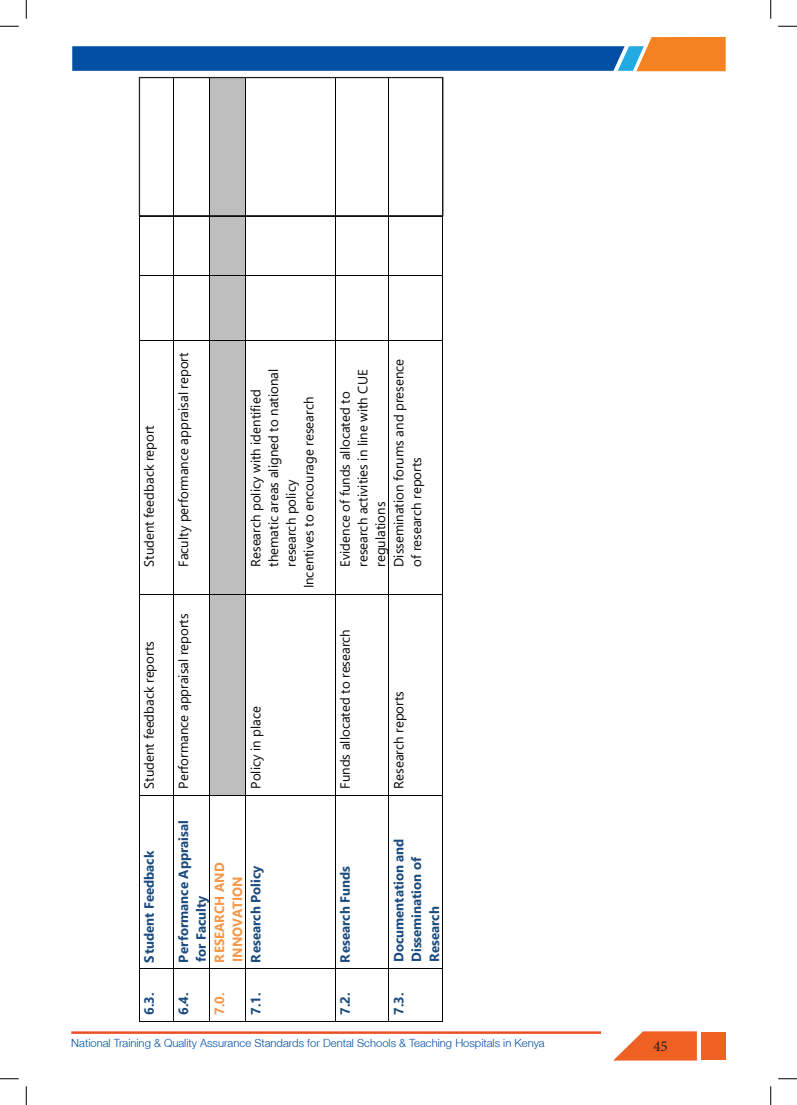
<style>
.page{position:relative;width:797px;height:1105px;background:#fff}
.page>*{position:absolute;margin:0;border:0;box-sizing:border-box;transform-origin:0 0}
.t1{font:15px "Minion Pro";color:#231f20}
.t2{font:13.38px/17.8px "Segoe UI";color:#040503}
.t3{font:700 13.38px/17.8px "Segoe UI";color:#19497d}
.t4{font:700 13.38px/17.8px "Segoe UI";color:#f79647}
.t5{font:300 11.25px "Helvetica Neue LT";color:#004fa3}
</style>
<div class="page">
<hr style="left:71px;top:1031px;width:530px;height:3px;background:#e95024">
<svg style="left:614px;top:1031px;width:83px;height:29px"></svg>
<div style="left:701px;top:1032px;width:24px;height:27px;background:#ee6122"></div>
<svg style="left:72px;top:37px;width:653px;height:34px"></svg>
<hr style="left:139px;top:969px;width:1px;height:52px;background:#040503">
<hr style="left:139px;top:795px;width:1px;height:173px;background:#040503">
<hr style="left:139px;top:595px;width:1px;height:200px;background:#040503">
<hr style="left:139px;top:341px;width:1px;height:254px;background:#040503">
<hr style="left:139px;top:276px;width:1px;height:64px;background:#040503">
<hr style="left:139px;top:216px;width:1px;height:59px;background:#040503">
<hr style="left:139px;top:1021px;width:34px;height:1px;background:#040503">
<hr style="left:139px;top:968px;width:34px;height:1px;background:#040503">
<hr style="left:139px;top:795px;width:34px;height:1px;background:#040503">
<hr style="left:139px;top:595px;width:34px;height:1px;background:#040503">
<hr style="left:139px;top:340px;width:34px;height:1px;background:#040503">
<hr style="left:139px;top:275px;width:34px;height:1px;background:#040503">
<hr style="left:139px;top:216px;width:34px;height:1px;background:#040503">
<hr style="left:173px;top:969px;width:1px;height:52px;background:#040503">
<hr style="left:173px;top:795px;width:1px;height:173px;background:#040503">
<hr style="left:173px;top:595px;width:1px;height:200px;background:#040503">
<hr style="left:173px;top:341px;width:1px;height:254px;background:#040503">
<hr style="left:173px;top:276px;width:1px;height:64px;background:#040503">
<hr style="left:173px;top:216px;width:1px;height:59px;background:#040503">
<hr style="left:173px;top:77px;width:1px;height:139px;background:#040503">
<hr style="left:174px;top:1021px;width:35px;height:1px;background:#040503">
<hr style="left:174px;top:968px;width:35px;height:1px;background:#040503">
<hr style="left:174px;top:795px;width:35px;height:1px;background:#040503">
<hr style="left:174px;top:595px;width:35px;height:1px;background:#040503">
<hr style="left:174px;top:340px;width:35px;height:1px;background:#040503">
<hr style="left:174px;top:275px;width:35px;height:1px;background:#040503">
<hr style="left:174px;top:216px;width:35px;height:1px;background:#040503">
<div style="left:210px;top:595px;width:35px;height:200px;background:#bfbebe"></div>
<div style="left:210px;top:341px;width:35px;height:254px;background:#bfbebe"></div>
<div style="left:210px;top:276px;width:35px;height:64px;background:#bfbebe"></div>
<div style="left:210px;top:216px;width:35px;height:59px;background:#bfbebe"></div>
<div style="left:210px;top:77px;width:35px;height:139px;background:#bfbebe"></div>
<hr style="left:209px;top:969px;width:1px;height:52px;background:#040503">
<hr style="left:209px;top:795px;width:1px;height:173px;background:#040503">
<hr style="left:209px;top:595px;width:1px;height:200px;background:#040503">
<hr style="left:209px;top:341px;width:1px;height:254px;background:#040503">
<hr style="left:209px;top:276px;width:1px;height:64px;background:#040503">
<hr style="left:209px;top:216px;width:1px;height:59px;background:#040503">
<hr style="left:209px;top:77px;width:1px;height:139px;background:#040503">
<hr style="left:210px;top:1021px;width:35px;height:1px;background:#040503">
<hr style="left:210px;top:968px;width:35px;height:1px;background:#040503">
<hr style="left:210px;top:795px;width:35px;height:1px;background:#040503">
<hr style="left:210px;top:595px;width:35px;height:1px;background:#040503">
<hr style="left:210px;top:340px;width:35px;height:1px;background:#040503">
<hr style="left:210px;top:275px;width:35px;height:1px;background:#040503">
<hr style="left:210px;top:216px;width:35px;height:1px;background:#040503">
<hr style="left:245px;top:969px;width:1px;height:52px;background:#040503">
<hr style="left:245px;top:795px;width:1px;height:173px;background:#040503">
<hr style="left:245px;top:595px;width:1px;height:200px;background:#040503">
<hr style="left:245px;top:341px;width:1px;height:254px;background:#040503">
<hr style="left:245px;top:276px;width:1px;height:64px;background:#040503">
<hr style="left:245px;top:216px;width:1px;height:59px;background:#040503">
<hr style="left:245px;top:77px;width:1px;height:139px;background:#040503">
<hr style="left:246px;top:1021px;width:89px;height:1px;background:#040503">
<hr style="left:246px;top:968px;width:89px;height:1px;background:#040503">
<hr style="left:246px;top:795px;width:89px;height:1px;background:#040503">
<hr style="left:246px;top:595px;width:89px;height:1px;background:#040503">
<hr style="left:246px;top:340px;width:89px;height:1px;background:#040503">
<hr style="left:246px;top:275px;width:89px;height:1px;background:#040503">
<hr style="left:246px;top:216px;width:89px;height:1px;background:#040503">
<hr style="left:335px;top:969px;width:1px;height:52px;background:#040503">
<hr style="left:335px;top:795px;width:1px;height:173px;background:#040503">
<hr style="left:335px;top:595px;width:1px;height:200px;background:#040503">
<hr style="left:335px;top:341px;width:1px;height:254px;background:#040503">
<hr style="left:335px;top:276px;width:1px;height:64px;background:#040503">
<hr style="left:335px;top:216px;width:1px;height:59px;background:#040503">
<hr style="left:335px;top:77px;width:1px;height:139px;background:#040503">
<hr style="left:335px;top:1021px;width:53px;height:1px;background:#040503">
<hr style="left:335px;top:968px;width:53px;height:1px;background:#040503">
<hr style="left:335px;top:795px;width:53px;height:1px;background:#040503">
<hr style="left:335px;top:595px;width:53px;height:1px;background:#040503">
<hr style="left:335px;top:340px;width:53px;height:1px;background:#040503">
<hr style="left:335px;top:275px;width:53px;height:1px;background:#040503">
<hr style="left:335px;top:216px;width:53px;height:1px;background:#040503">
<hr style="left:388px;top:969px;width:1px;height:52px;background:#040503">
<hr style="left:388px;top:795px;width:1px;height:173px;background:#040503">
<hr style="left:388px;top:595px;width:1px;height:200px;background:#040503">
<hr style="left:388px;top:341px;width:1px;height:254px;background:#040503">
<hr style="left:388px;top:276px;width:1px;height:64px;background:#040503">
<hr style="left:388px;top:216px;width:1px;height:59px;background:#040503">
<hr style="left:388px;top:77px;width:1px;height:139px;background:#040503">
<hr style="left:389px;top:1021px;width:53px;height:1px;background:#040503">
<hr style="left:442px;top:969px;width:1px;height:52px;background:#040503">
<hr style="left:389px;top:968px;width:53px;height:1px;background:#040503">
<hr style="left:442px;top:795px;width:1px;height:173px;background:#040503">
<hr style="left:389px;top:795px;width:53px;height:1px;background:#040503">
<hr style="left:442px;top:595px;width:1px;height:200px;background:#040503">
<hr style="left:389px;top:595px;width:53px;height:1px;background:#040503">
<hr style="left:442px;top:341px;width:1px;height:254px;background:#040503">
<hr style="left:389px;top:340px;width:53px;height:1px;background:#040503">
<hr style="left:442px;top:276px;width:1px;height:64px;background:#040503">
<hr style="left:389px;top:275px;width:53px;height:1px;background:#040503">
<hr style="left:442px;top:216px;width:1px;height:59px;background:#040503">
<hr style="left:389px;top:216px;width:53px;height:1px;background:#040503">
<div style="left:139px;top:77px;width:304px;height:139px;border:1px solid #231f20"></div>
<svg style="left:0;top:25px;width:19px;height:2px"></svg>
<svg style="left:778px;top:25px;width:19px;height:2px"></svg>
<svg style="left:0;top:1078px;width:19px;height:1px"></svg>
<svg style="left:778px;top:1078px;width:19px;height:1px"></svg>
<svg style="left:25px;top:0;width:2px;height:19px"></svg>
<svg style="left:25px;top:1086px;width:2px;height:19px"></svg>
<svg style="left:770px;top:0;width:1px;height:19px"></svg>
<svg style="left:770px;top:1086px;width:1px;height:19px"></svg>
<p class="t2" style="left:140px;top:588px;width:165px;rotate:-90deg">∞ Student feedback report</p>
<p class="t2" style="left:140px;top:789px;width:149px;rotate:-90deg">Student feedback reports</p>
<p class="t3" style="left:140px;top:963px;width:113px;rotate:-90deg">Student Feedback</p>
<p class="t3" style="left:140px;top:1015px;width:24px;rotate:-90deg">6.3.</p>
<p class="t2" style="left:174px;top:588px;width:237px;rotate:-90deg">∞ Faculty performance appraisal report</p>
<p class="t2" style="left:174px;top:789px;width:177px;rotate:-90deg">Performance appraisal reports</p>
<p class="t2" style="left:264px;top:567px;width:199px;rotate:-90deg">thematic areas aligned to national</p>
<p class="t2" style="left:246px;top:588px;width:200px;rotate:-90deg">∞ Research policy with identified</p>
<p class="t2" style="left:300px;top:588px;width:193px;rotate:-90deg">Incentives to encourage research</p>
<p class="t2" style="left:282px;top:567px;width:88px;rotate:-90deg">research policy</p>
<p class="t2" style="left:246px;top:789px;width:84px;rotate:-90deg">Policy in place</p>
<p class="t3" style="left:174px;top:963px;width:144px;rotate:-90deg">Performance Appraisal for Faculty</p>
<p class="t4" style="left:210px;top:963px;width:102px;rotate:-90deg">RESEARCH AND<br>INNOVATION</p>
<p class="t3" style="left:246px;top:963px;width:98px;rotate:-90deg">Research Policy</p>
<p class="t3" style="left:174px;top:1015px;width:24px;rotate:-90deg">6.4.</p>
<p class="t4" style="left:210px;top:1015px;width:24px;rotate:-90deg">7.0.</p>
<p class="t3" style="left:246px;top:1015px;width:24px;rotate:-90deg">7.1.</p>
<p class="t2" style="left:389px;top:567px;width:210px;text-indent:-22px;rotate:-90deg">∞ Dissemination forums and presence of research reports</p>
<p class="t2" style="left:336px;top:567px;width:199px;text-indent:-22px;rotate:-90deg">∞ Evidence of funds allocated to research activities in line with CUE regulations</p>
<p class="t2" style="left:336px;top:789px;width:161px;rotate:-90deg">Funds allocated to research</p>
<p class="t3" style="left:336px;top:963px;width:98px;rotate:-90deg">Research Funds</p>
<p class="t3" style="left:336px;top:1015px;width:24px;rotate:-90deg">7.2.</p>
<p class="t2" style="left:389px;top:789px;width:99px;rotate:-90deg">Research reports</p>
<p class="t3" style="left:390px;top:962px;width:125px;rotate:-90deg">Documentation and<br>Dissemination of<br>Research</p>
<p class="t3" style="left:390px;top:1015px;width:24px;rotate:-90deg">7.3.</p>
<p class="t5" style="left:71px;top:1036px;width:475px">National Training &amp; Quality Assurance Standards for Dental Schools &amp; Teaching Hospitals in Kenya</p>
<p class="t1" style="left:653px;top:1036px;width:16px">45</p>
</div>
